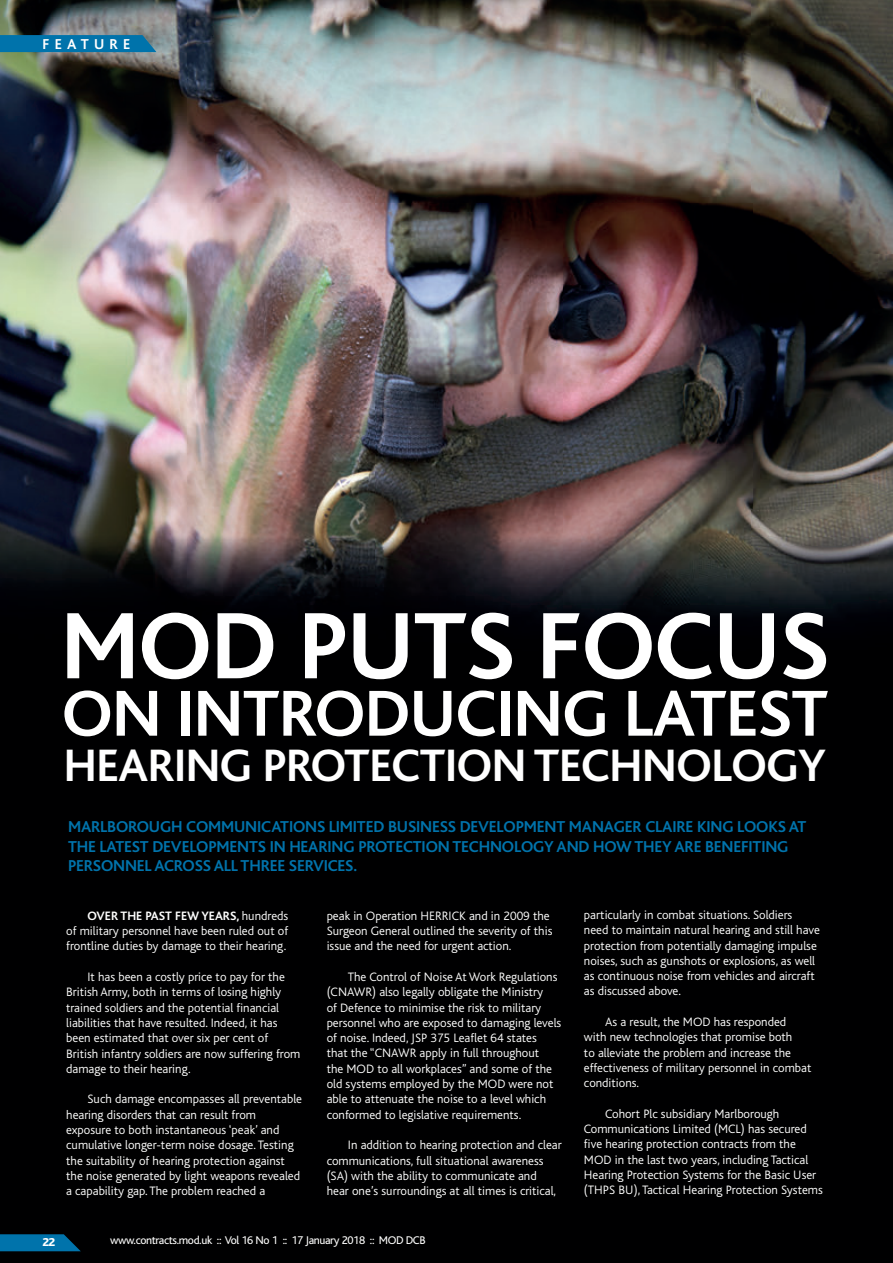
<style>
.page{position:relative;width:893px;height:1263px;background:#000001}
.page>*{position:absolute;margin:0;border:0;box-sizing:border-box;transform-origin:0 0}
.t1{font:700 98.7px "Bliss";letter-spacing:-.01em;color:#fff}
.t2{font:700 67.95px "Bliss";letter-spacing:-.005em;color:#fff}
.t3{font:700 47.55px "Bliss";letter-spacing:-.01em;color:#fff}
.t4{font:700 16.5px/19.8px "Bliss";letter-spacing:-.01em;color:#0073ab}
.t5{font:700 15px "Bliss";letter-spacing:.35em;color:#fff}
.t6{font:300 12.75px/15.3px "Bliss";color:#fff}
.t7{font:800 12px "Bliss";color:#fff}
.t8{font:11.7px "Bliss";letter-spacing:-.03em;color:#fff}
.s1{font-weight:700}
</style>
<div class="page">
<img style="left:0;top:0;width:893px;height:618px">
<svg style="left:0;top:35px;width:156px;height:17px;background:#0573a9"></svg>
<svg style="left:0;top:1234px;width:81px;height:17px"></svg>
<p class="t5" style="left:43px;top:36px;width:89px">FEATURE</p>
<h1 class="t1" style="left:61px;top:594px;width:770px">MOD PUTS FOCUS</h1>
<h2 class="t2" style="left:62px;top:678px;width:767px">ON INTRODUCING LATEST</h2>
<h3 class="t3" style="left:64px;top:741px;width:764px">HEARING PROTECTION TECHNOLOGY</h3>
<p class="t4" style="left:68px;top:817px;width:740px">MARLBOROUGH COMMUNICATIONS LIMITED BUSINESS DEVELOPMENT MANAGER CLAIRE KING LOOKS AT<br>THE LATEST DEVELOPMENTS IN HEARING PROTECTION TECHNOLOGY AND HOW THEY ARE BENEFITING<br>PERSONNEL ACROSS ALL THREE SERVICES.</p>
<p class="t6" style="left:66px;top:908px;width:224px;text-align:justify;text-indent:21px"><span class="s1">OVER THE PAST FEW YEARS,</span> hundreds of military personnel have been ruled out of frontline duties by damage to their hearing.</p>
<p class="t6" style="left:66px;top:969px;width:236px;text-indent:21px">It has been a costly price to pay for the British Army, both in terms of losing highly trained soldiers and the potential financial liabilities that have resulted. Indeed, it has been estimated that over six per cent of British infantry soldiers are now suffering from damage to their hearing.</p>
<p class="t6" style="left:66px;top:1092px;width:237px;text-indent:21px">Such damage encompasses all preventable hearing disorders that can result from exposure to both instantaneous ‘peak’ and cumulative longer-term noise dosage. Testing the suitability of hearing protection against the noise generated by light weapons revealed a capability gap. The problem reached a</p>
<p class="t6" style="left:327px;top:908px;width:227px">peak in Operation HERRICK and in 2009 the<br>Surgeon General outlined the severity of this issue and the need for urgent action.</p>
<p class="t6" style="left:327px;top:969px;width:236px;text-indent:21px">The Control of Noise At Work Regulations (CNAWR) also legally obligate the Ministry<br>of Defence to minimise the risk to military personnel who are exposed to damaging levels of noise. Indeed, JSP 375 Leaflet 64 states<br>that the “CNAWR apply in full throughout<br>the MOD to all workplaces” and some of the old systems employed by the MOD were not able to attenuate the noise to a level which conformed to legislative requirements.</p>
<p class="t6" style="left:327px;top:1138px;width:237px;text-indent:21px">In addition to hearing protection and clear communications, full situational awareness (SA) with the ability to communicate and hear one’s surroundings at all times is critical,</p>
<p class="t7" style="left:43px;top:1236px;width:14px">22</p>
<p class="t8" style="left:110px;top:1234px;width:317px">www.contracts.mod.uk :: Vol 16 No 1 :: 17 January 2018 :: MOD DCB</p>
<p class="t6" style="left:584px;top:907px;width:237px">particularly in combat situations. Soldiers need to maintain natural hearing and still have protection from potentially damaging impulse noises, such as gunshots or explosions, as well as continuous noise from vehicles and aircraft as discussed above.</p>
<p class="t6" style="left:584px;top:1014px;width:229px;text-indent:21px">As a result, the MOD has responded with new technologies that promise both<br>to alleviate the problem and increase the effectiveness of military personnel in combat conditions.</p>
<p class="t6" style="left:584px;top:1106px;width:240px;text-indent:21px">Cohort Plc subsidiary Marlborough Communications Limited (MCL) has secured five hearing protection contracts from the MOD in the last two years, including Tactical Hearing Protection Systems for the Basic User (THPS BU), Tactical Hearing Protection Systems</p>
</div>
